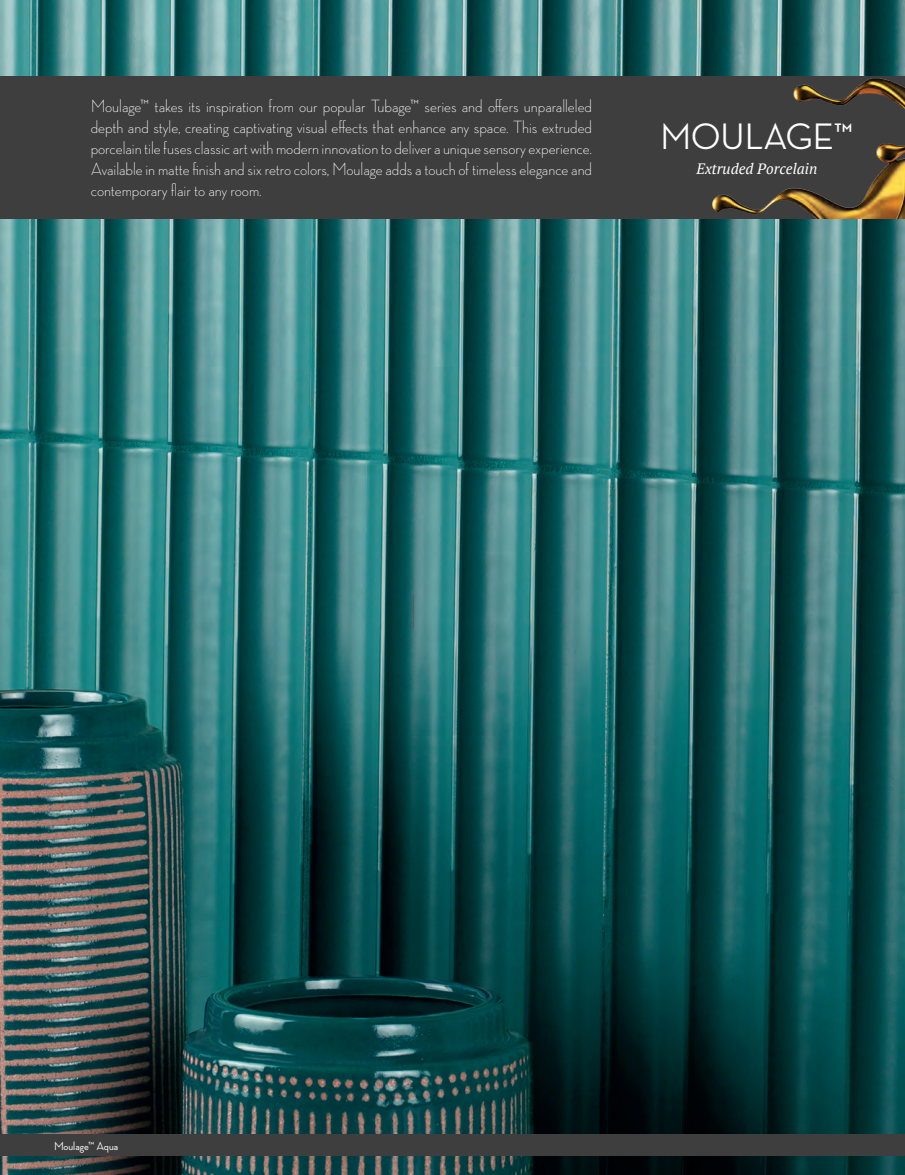
<style>
.page{position:relative;width:905px;height:1175px;background:#fff}
.page>*{position:absolute;margin:0;border:0;box-sizing:border-box;transform-origin:0 0}
.t1{font:500 37.5px "Neutra Disp";color:#fff}
.t2{font:300 18px/21px "Neutra Disp";letter-spacing:-.005em;color:#fff;text-align:justify}
.t3{font:italic 15px "PT Serif";color:#fff}
.t4{font:500 12px "Neutra Disp";color:#fff}
</style>
<div class="page">
<img style="left:0;top:0;width:904px;height:1174px">
<div style="left:0;top:1134px;width:904px;height:21px;background:#3e3e3f"></div>
<div style="left:0;top:76px;width:904px;height:142px;background:#3e3e3f"></div>
<img style="left:697px;top:75px;width:207px;height:143px">
<hr style="left:413px;top:595px;width:1px;height:33px;background:#57585a">
<p class="t2" style="left:91px;top:95px;width:503px">Moulage™ takes its inspiration from our popular Tubage™ series and offers unparalleled depth and style, creating captivating visual effects that enhance any space. This extruded porcelain tile fuses classic art with modern innovation to deliver a unique sensory experience.<br>Available in matte finish and six retro colors, Moulage adds a touch of timeless elegance and contemporary flair to any room.</p>
<h1 class="t1" style="left:660px;top:116px;width:194px">MOULAGE™</h1>
<p class="t3" style="left:696px;top:159px;width:122px">Extruded Porcelain</p>
<p class="t4" style="left:54px;top:1139px;width:66px">Moulage™ Aqua</p>
</div>
